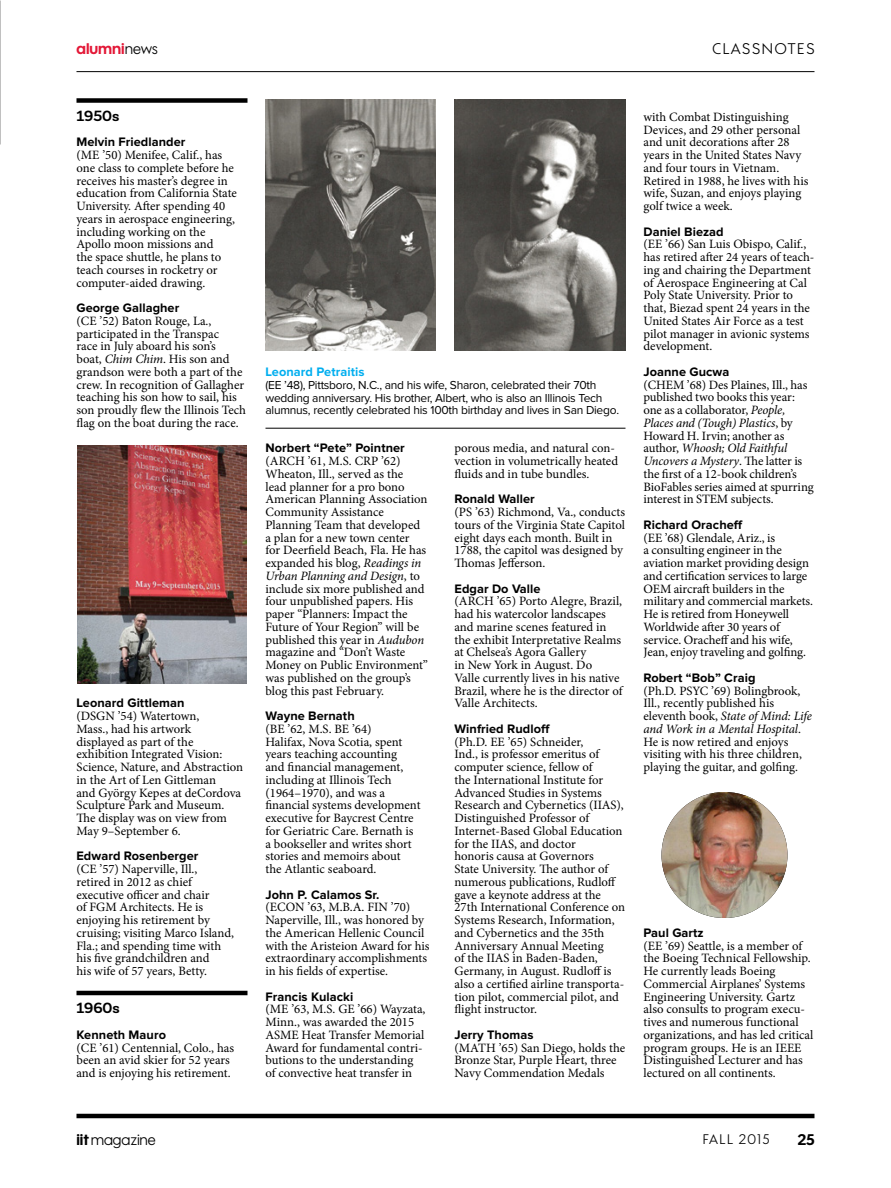
<style>
.page{position:relative;width:891px;height:1188px;background:#fff}
.page>*{position:absolute;margin:0;border:0;box-sizing:border-box;transform-origin:0 0}
.t1{font:15px "Wes FY";letter-spacing:-.005em;color:#000}
.t2{font:700 15px "Wes FY";color:#e31837}
.t3{font:15px "Wes FY";letter-spacing:.115em;color:#000}
.t4{font:700 15px "Newslab";color:#000}
.t5{font:700 15px "Wes FY";color:#000}
.t6{font:13.5px "Wes FY";letter-spacing:.115em;color:#000}
.t7{font:12.75px/12.8px "Minion Pro";color:#000}
.t8{font:700 12.75px "Proxima Nova";letter-spacing:.005em;color:#000}
.t9{font:700 12.75px "Proxima Nova";letter-spacing:.005em;color:#00aeef}
.t10{font:12px/12.8px "Proxima Nova";letter-spacing:-.02em;color:#000}
.s1{font-weight:400;color:#000}
.s2{font-style:italic}
.s3{font-weight:700}
</style>
<div class="page">
<hr style="left:76px;top:71px;width:738px;height:1px;background:#000">
<hr style="left:76px;top:1114px;width:738px;height:4px;background:#000">
<div style="left:76px;top:98px;width:172px;height:5px;background:#000"></div>
<hr style="left:76px;top:991px;width:172px;height:4px;background:#000">
<img style="left:77px;top:446px;width:170px;height:238px">
<img style="left:266px;top:99px;width:359px;height:252px">
<div style="left:436px;top:90px;width:18px;height:267px;background:#fff"></div>
<hr style="left:266px;top:428px;width:360px;height:1px;background:#000">
<img style="left:662px;top:792px;width:126px;height:126px;border-radius:63px">
<p class="t2" style="left:76px;top:39px;width:83px">alumni<span class="s1">news</span></p>
<p class="t3" style="left:712px;top:39px;width:104px">CLASSNOTES</p>
<p class="t4" style="left:76px;top:106px;width:44px">1950s</p>
<p class="t8" style="left:76px;top:136px;width:110px">Melvin Friedlander</p>
<p class="t7" style="left:76px;top:149px;width:162px">(ME ’50) Menifee, Calif., has one class to complete before he receives his master’s degree in education from California State<br>University. After spending 40 years in aerospace engineering, including working on the<br>Apollo moon missions and<br>the space shuttle, he plans to teach courses in rocketry or computer-aided drawing.</p>
<p class="t8" style="left:76px;top:302px;width:104px">George Gallagher</p>
<p class="t7" style="left:76px;top:314px;width:171px">(CE ’52) Baton Rouge, La., participated in the Transpac<br>race in July aboard his son’s<br>boat, <span class="s2">Chim Chim</span>. His son and grandson were both a part of the crew. In recognition of Gallagher teaching his son how to sail, his son proudly flew the Illinois Tech flag on the boat during the race.</p>
<p class="t8" style="left:76px;top:697px;width:109px">Leonard Gittleman</p>
<p class="t7" style="left:76px;top:710px;width:168px">(DSGN ’54) Watertown,<br>Mass., had his artwork<br>displayed as part of the exhibition Integrated Vision:<br>Science, Nature, and Abstraction in the Art of Len Gittleman<br>and György Kepes at deCordova<br>Sculpture Park and Museum.<br>The display was on view from<br>May 9–September 6.</p>
<p class="t8" style="left:76px;top:850px;width:123px">Edward Rosenberger</p>
<p class="t7" style="left:76px;top:863px;width:159px">(CE ’57) Naperville, Ill., retired in 2012 as chief executive officer and chair<br>of FGM Architects. He is enjoying his retirement by cruising; visiting Marco Island,<br>Fla.; and spending time with his five grandchildren and<br>his wife of 57 years, Betty.</p>
<p class="t4" style="left:76px;top:999px;width:45px">1960s</p>
<p class="t8" style="left:76px;top:1029px;width:91px">Kenneth Mauro</p>
<p class="t7" style="left:76px;top:1041px;width:159px">(CE ’61) Centennial, Colo., has been an avid skier for 52 years and is enjoying his retirement.</p>
<p class="t9" style="left:266px;top:366px;width:100px">Leonard Petraitis</p>
<p class="t10" style="left:266px;top:379px;width:355px">(EE ’48), Pittsboro, N.C., and his wife, Sharon, celebrated their 70th wedding anniversary. His brother, Albert, who is also an Illinois Tech alumnus, recently celebrated his 100th birthday and lives in San Diego.</p>
<p class="t8" style="left:266px;top:442px;width:141px">Norbert “Pete” Pointner</p>
<p class="t7" style="left:266px;top:455px;width:164px">(ARCH ’61, M.S. CRP ’62)<br>Wheaton, Ill., served as the<br>lead planner for a pro bono<br>American Planning Association<br>Community Assistance<br>Planning Team that developed a plan for a new town center<br>for Deerfield Beach, Fla. He has expanded his blog, <span class="s2">Readings in<br>Urban Planning and Design</span>, to include six more published and four unpublished papers. His paper “Planners: Impact the<br>Future of Your Region” will be published this year in <span class="s2">Audubon </span>magazine and “Don’t Waste<br>Money on Public Environment” was published on the group’s blog this past February.</p>
<p class="t8" style="left:266px;top:710px;width:91px">Wayne Bernath</p>
<p class="t7" style="left:266px;top:722px;width:157px">(BE ’62, M.S. BE ’64)<br>Halifax, Nova Scotia, spent years teaching accounting<br>and financial management, including at Illinois Tech (1964–1970), and was a financial systems development executive for Baycrest Centre for Geriatric Care. Bernath is a bookseller and writes short stories and memoirs about<br>the Atlantic seaboard.</p>
<p class="t8" style="left:266px;top:888px;width:115px">John P. Calamos Sr.</p>
<p class="t7" style="left:266px;top:901px;width:166px">(ECON ’63, M.B.A. FIN ’70)<br>Naperville, Ill., was honored by the American Hellenic Council with the Aristeion Award for his extraordinary accomplishments in his fields of expertise.</p>
<p class="t8" style="left:266px;top:990px;width:89px">Francis Kulacki</p>
<p class="t7" style="left:266px;top:1003px;width:162px">(ME ’63, M.S. GE ’66) Wayzata,<br>Minn., was awarded the 2015<br>ASME Heat Transfer Memorial<br>Award for fundamental contri&shy;butions to the understanding of convective heat transfer in</p>
<p class="t7" style="left:455px;top:442px;width:165px">porous media, and natural con&shy;vection in volumetrically heated fluids and in tube bundles.</p>
<p class="t8" style="left:455px;top:493px;width:82px">Ronald Waller</p>
<p class="t7" style="left:455px;top:506px;width:172px">(PS ’63) Richmond, Va., conducts tours of the Virginia State Capitol eight days each month. Built in<br>1788, the capitol was designed by<br>Thomas Jefferson.</p>
<p class="t8" style="left:455px;top:582px;width:88px">Edgar Do Valle</p>
<p class="t7" style="left:455px;top:595px;width:171px">(ARCH ’65) Porto Alegre, Brazil, had his watercolor landscapes and marine scenes featured in the exhibit Interpretative Realms at Chelsea’s Agora Gallery<br>in New York in August. Do<br>Valle currently lives in his native<br>Brazil, where he is the director of<br>Valle Architects.</p>
<p class="t8" style="left:455px;top:723px;width:97px">Winfried Rudloff</p>
<p class="t7" style="left:455px;top:735px;width:172px">(Ph.D. EE ’65) Schneider,<br>Ind., is professor emeritus of computer science, fellow of<br>the International Institute for<br>Advanced Studies in Systems<br>Research and Cybernetics (IIAS),<br>Distinguished Professor of<br>Internet-Based Global Education for the IIAS, and doctor<br>honoris causa at Governors<br>State University. The author of numerous publications, Rudloff gave a keynote address at the<br>27th International Conference on<br>Systems Research, Information, and Cybernetics and the 35th<br>Anniversary Annual Meeting<br>of the IIAS in Baden-Baden,<br>Germany, in August. Rudloff is also a certified airline transporta&shy;tion pilot, commercial pilot, and flight instructor.</p>
<p class="t8" style="left:455px;top:1029px;width:80px">Jerry Thomas</p>
<p class="t7" style="left:455px;top:1041px;width:172px">(MATH ’65) San Diego, holds the<br>Bronze Star, Purple Heart, three<br>Navy Commendation Medals</p>
<p class="t7" style="left:644px;top:110px;width:166px">with Combat Distinguishing<br>Devices, and 29 other personal and unit decorations after 28 years in the United States Navy and four tours in Vietnam.<br>Retired in 1988, he lives with his wife, Suzan, and enjoys playing golf twice a week.</p>
<p class="t8" style="left:644px;top:225px;width:82px">Daniel Biezad</p>
<p class="t7" style="left:644px;top:238px;width:173px">(EE ’66) San Luis Obispo, Calif., has retired after 24 years of teach&shy;ing and chairing the Department of Aerospace Engineering at Cal<br>Poly State University. Prior to that, Biezad spent 24 years in the<br>United States Air Force as a test pilot manager in avionic systems development.</p>
<p class="t8" style="left:644px;top:366px;width:87px">Joanne Gucwa</p>
<p class="t7" style="left:644px;top:378px;width:172px">(CHEM ’68) Des Plaines, Ill., has published two books this year: one as a collaborator, <span class="s2">People,<br>Places and (Tough) Plastics</span>, by<br>Howard H. Irvin; another as author, <span class="s2">Whoosh; Old Faithful<br>Uncovers a Mystery</span>. The latter is the first of a 12-book children’s<br>BioFables series aimed at spurring interest in STEM subjects.</p>
<p class="t8" style="left:644px;top:519px;width:101px">Richard Oracheff</p>
<p class="t7" style="left:644px;top:531px;width:171px">(EE ’68) Glendale, Ariz., is<br>a consulting engineer in the aviation market providing design and certification services to large<br>OEM aircraft builders in the military and commercial markets.<br>He is retired from Honeywell<br>Worldwide after 30 years of service. Oracheff and his wife,<br>Jean, enjoy traveling and golfing.</p>
<p class="t8" style="left:644px;top:672px;width:113px">Robert “Bob” Craig</p>
<p class="t7" style="left:644px;top:684px;width:170px">(Ph.D. PSYC ’69) Bolingbrook,<br>Ill., recently published his eleventh book, <span class="s2">State of Mind: Life and Work in a Mental Hospital</span>.<br>He is now retired and enjoys visiting with his three children, playing the guitar, and golfing.</p>
<p class="t8" style="left:644px;top:927px;width:62px">Paul Gartz</p>
<p class="t7" style="left:644px;top:939px;width:172px">(EE ’69) Seattle, is a member of the Boeing Technical Fellowship.<br>He currently leads Boeing<br>Commercial Airplanes’ Systems<br>Engineering University. Gartz also consults to program execu&shy;tives and numerous functional organizations, and has led critical program groups. He is an IEEE<br>Distinguished Lecturer and has lectured on all continents.</p>
<p class="t1" style="left:76px;top:1130px;width:81px"><span class="s3">iit</span> magazine</p>
<p class="t6" style="left:703px;top:1131px;width:68px">FALL 2015</p>
<p class="t5" style="left:798px;top:1130px;width:18px">25</p>
</div>
